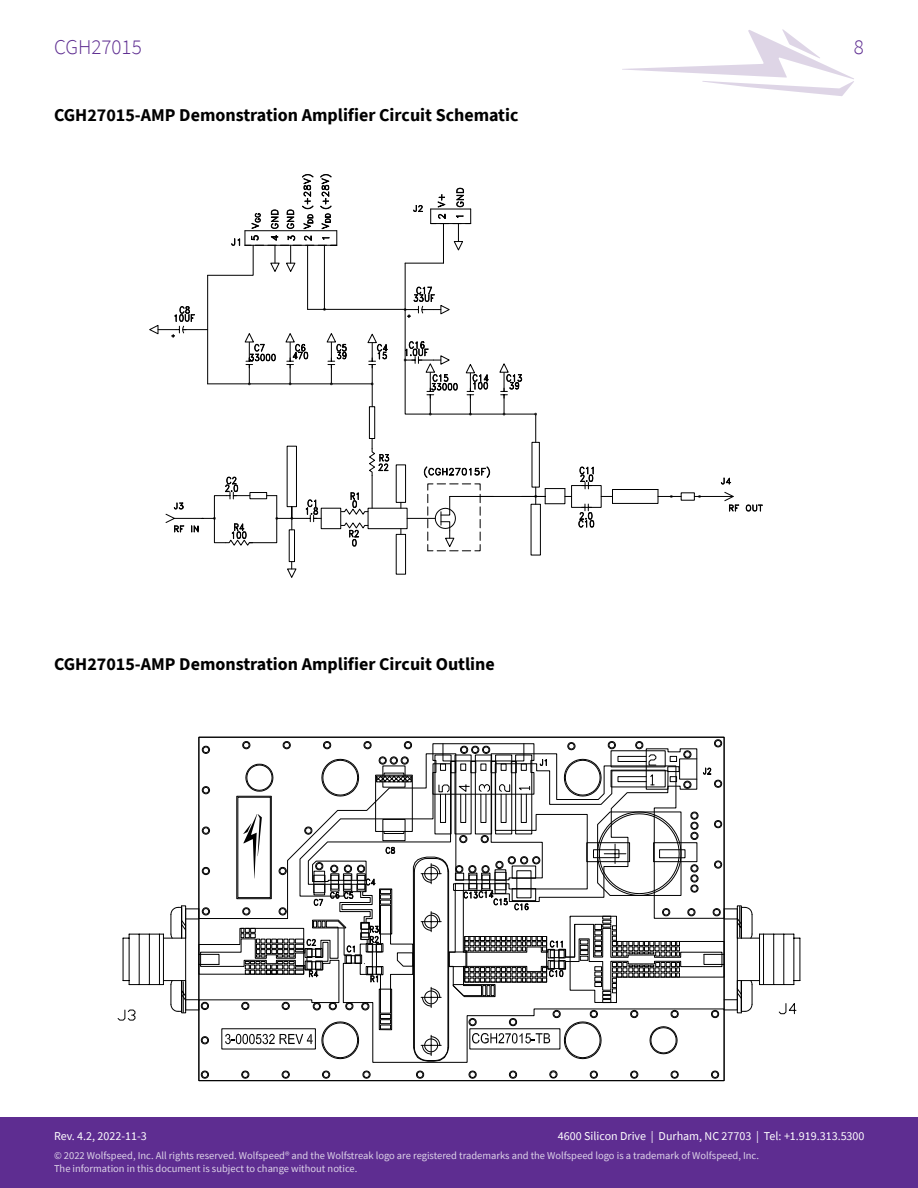
<style>
.page{position:relative;width:918px;height:1188px;background:#fff}
.page>*{position:absolute;margin:0;border:0;box-sizing:border-box;transform-origin:0 0}
.t1{font:300 21px "Source Sans Pro";color:#5e2d91}
.t2{font:700 18px "Source Sans Pro";color:#000}
.t3{font:700 18px "Source Sans 3";color:#000}
.t4{font:12px "Source Sans Pro";color:#fff}
.t5{font:10.5px/12.6px "Source Sans Pro";color:#fff}
</style>
<div class="page">
<svg style="left:622px;top:29px;width:232px;height:67px"></svg>
<div style="left:0;top:1118px;width:918px;height:70px;background:#5e2d91"></div>
<svg style="left:198px;top:1062px;width:527px;height:19px"></svg>
<svg style="left:201px;top:1070px;width:8px;height:9px"></svg>
<svg style="left:281px;top:1070px;width:9px;height:9px"></svg>
<svg style="left:241px;top:1070px;width:9px;height:9px"></svg>
<svg style="left:322px;top:1070px;width:9px;height:9px"></svg>
<svg style="left:362px;top:1070px;width:9px;height:9px"></svg>
<svg style="left:416px;top:1070px;width:8px;height:9px"></svg>
<svg style="left:468px;top:1070px;width:9px;height:9px"></svg>
<svg style="left:509px;top:1070px;width:8px;height:9px"></svg>
<svg style="left:549px;top:1070px;width:9px;height:9px"></svg>
<svg style="left:590px;top:1070px;width:8px;height:9px"></svg>
<svg style="left:630px;top:1070px;width:9px;height:9px"></svg>
<svg style="left:670px;top:1070px;width:9px;height:9px"></svg>
<svg style="left:711px;top:1070px;width:8px;height:9px"></svg>
<svg style="left:760px;top:933px;width:40px;height:53px"></svg>
<svg style="left:778px;top:1003px;width:19px;height:11px"></svg>
<hr style="left:307px;top:245px;width:1px;height:64px;background:#000">
<hr style="left:324px;top:309px;width:80px;height:1px;background:#000">
<hr style="left:324px;top:245px;width:1px;height:64px;background:#000">
<hr style="left:443px;top:224px;width:1px;height:39px;background:#000">
<svg style="left:413px;top:205px;width:10px;height:7px"></svg>
<svg style="left:430px;top:188px;width:41px;height:63px"></svg>
<svg style="left:207px;top:174px;width:130px;height:102px"></svg>
<div style="left:531px;top:504px;width:10px;height:51px;border:1px solid #000"></div>
<div style="left:532px;top:442px;width:8px;height:45px;border:1px solid #000"></div>
<svg style="left:746px;top:504px;width:17px;height:8px"></svg>
<svg style="left:694px;top:491px;width:45px;height:21px"></svg>
<svg style="left:721px;top:477px;width:10px;height:8px"></svg>
<div style="left:368px;top:508px;width:39px;height:21px;border:1px solid #000"></div>
<div style="left:396px;top:534px;width:10px;height:40px;border:1px solid #000"></div>
<svg style="left:401px;top:466px;width:89px;height:85px"></svg>
<div style="left:321px;top:508px;width:20px;height:21px;border:1px solid #000"></div>
<svg style="left:341px;top:492px;width:28px;height:23px"></svg>
<svg style="left:341px;top:522px;width:28px;height:25px"></svg>
<hr style="left:372px;top:475px;width:1px;height:33px;background:#000">
<div style="left:287px;top:446px;width:10px;height:61px;border:1px solid #000"></div>
<div style="left:289px;top:530px;width:6px;height:32px;border:1px solid #000"></div>
<svg style="left:287px;top:562px;width:10px;height:16px"></svg>
<div style="left:369px;top:406px;width:6px;height:33px;border:1px solid #000"></div>
<hr style="left:207px;top:275px;width:1px;height:109px;background:#000">
<svg style="left:149px;top:306px;width:239px;height:101px"></svg>
<svg style="left:579px;top:466px;width:15px;height:23px"></svg>
<svg style="left:578px;top:504px;width:16px;height:24px"></svg>
<svg style="left:165px;top:477px;width:156px;height:69px"></svg>
<svg style="left:368px;top:438px;width:22px;height:38px"></svg>
<svg style="left:404px;top:263px;width:133px;height:179px"></svg>
<hr style="left:480px;top:496px;width:65px;height:1px;background:#000">
<div style="left:571px;top:485px;width:30px;height:23px;border:1px solid #000"></div>
<svg style="left:522px;top:487px;width:50px;height:17px"></svg>
<div style="left:250px;top:492px;width:17px;height:7px;border:1px solid #000"></div>
<svg style="left:601px;top:489px;width:80px;height:15px"></svg>
<svg style="left:118px;top:739px;width:642px;height:323px"></svg>
<h1 class="t1" style="left:54px;top:34px;width:89px">CGH27015</h1>
<h1 class="t1" style="left:854px;top:39px;width:12px">8</h1>
<h2 class="t2" style="left:54px;top:108px;width:466px">CGH27015-AMP Demonstration Amplifier Circuit Schematic</h2>
<h2 class="t3" style="left:54px;top:657px;width:442px">CGH27015-AMP Demonstration Amplifier Circuit Outline</h2>
<p class="t4" style="left:558px;top:1131px;width:308px">4600 Silicon Drive | Durham, NC 27703 | Tel: +1.919.313.5300</p>
<p class="t4" style="left:54px;top:1131px;width:94px">Rev. 4.2, 2022-11-3</p>
<p class="t5" style="left:54px;top:1150px;width:707px">© 2022 Wolfspeed, Inc. All rights reserved. Wolfspeed® and the Wolfstreak logo are registered trademarks and the Wolfspeed logo is a trademark of Wolfspeed, Inc.<br>The information in this document is subject to change without notice.</p>
</div>
